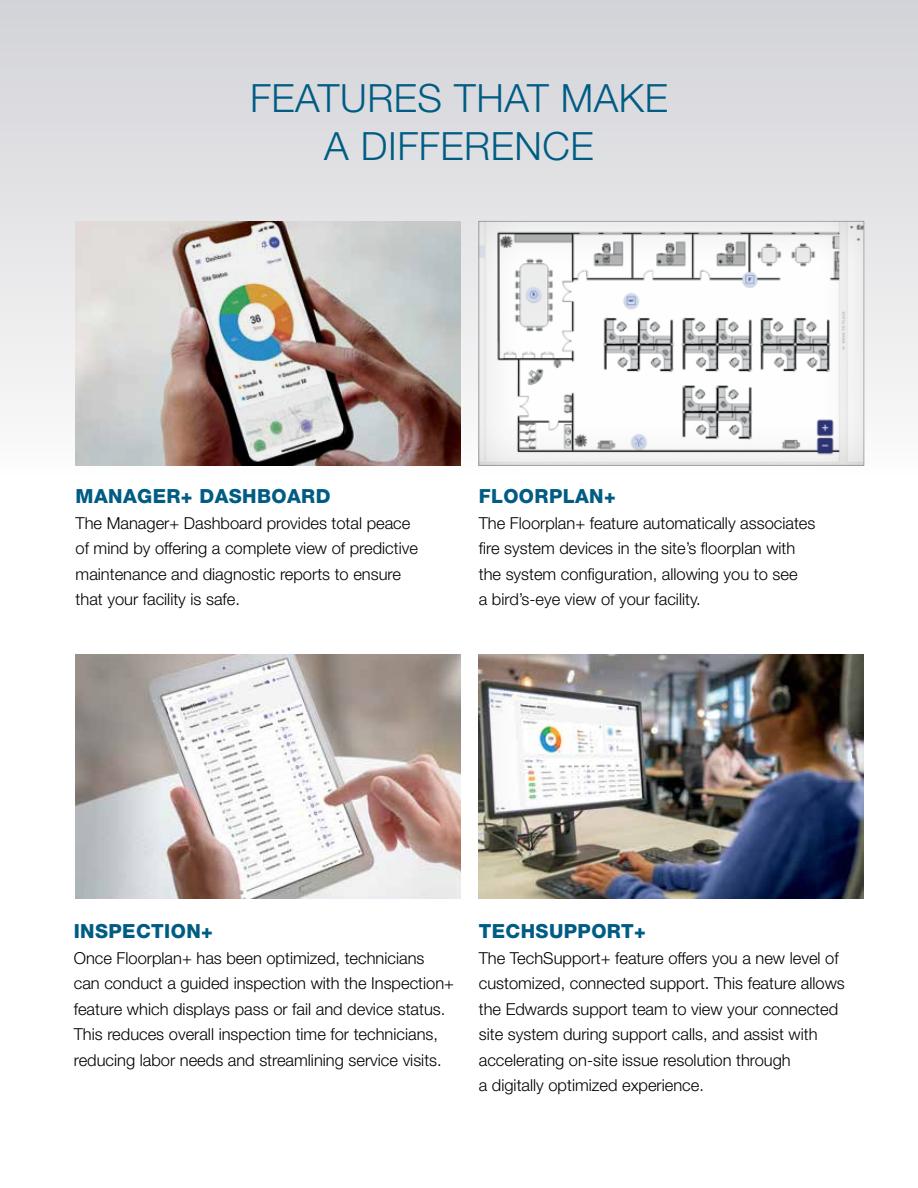
<style>
.page{position:relative;width:918px;height:1188px;background:#fff}
.page>*{position:absolute;margin:0;border:0;box-sizing:border-box;transform-origin:0 0}
.t1{font:300 39px/48px "Helvetica Neue LT Std";letter-spacing:.015em;color:#005c83;text-align:center}
.t2{font:800 19.5px "Helvetica Neue LT Std";letter-spacing:.02em;color:#005c83}
.t3{font:300 16.5px/25.5px "Helvetica Neue LT Std";color:#000}
</style>
<div class="page">
<div style="left:0;top:0;width:918px;height:482px;background:linear-gradient(to bottom,#d1d2d7,#fcfcfc)"></div>
<div style="left:477px;top:219px;width:388px;height:248px;background:#000;opacity:.16"></div>
<img style="left:76px;top:221px;width:385px;height:244px">
<img style="left:76px;top:655px;width:385px;height:244px">
<div style="left:477px;top:652px;width:388px;height:248px;background:#000;opacity:.1"></div>
<h1 class="t1" style="left:250px;top:73px;width:419px">FEATURES THAT MAKE<br>A DIFFERENCE</h1>
<p class="t2" style="left:76px;top:484px;width:256px">MANAGER+ DASHBOARD</p>
<p class="t3" style="left:76px;top:510px;width:344px">The Manager+ Dashboard provides total peace of mind by offering a complete view of predictive maintenance and diagnostic reports to ensure that your facility is safe.</p>
<p class="t2" style="left:479px;top:484px;width:138px">FLOORPLAN+</p>
<p class="t3" style="left:479px;top:510px;width:338px">The Floorplan+ feature automatically associates fire system devices in the site’s floorplan with the system configuration, allowing you to see<br>a bird’s-eye view of your facility.</p>
<p class="t2" style="left:74px;top:920px;width:141px">INSPECTION+</p>
<p class="t3" style="left:74px;top:945px;width:382px">Once Floorplan+ has been optimized, technicians can conduct a guided inspection with the Inspection+ feature which displays pass or fail and device status.<br>This reduces overall inspection time for technicians, reducing labor needs and streamlining service visits.</p>
<p class="t2" style="left:479px;top:920px;width:168px">TECHSUPPORT+</p>
<p class="t3" style="left:479px;top:945px;width:368px">The TechSupport+ feature offers you a new level of customized, connected support. This feature allows the Edwards support team to view your connected site system during support calls, and assist with accelerating on-site issue resolution through<br>a digitally optimized experience.</p>
</div>
